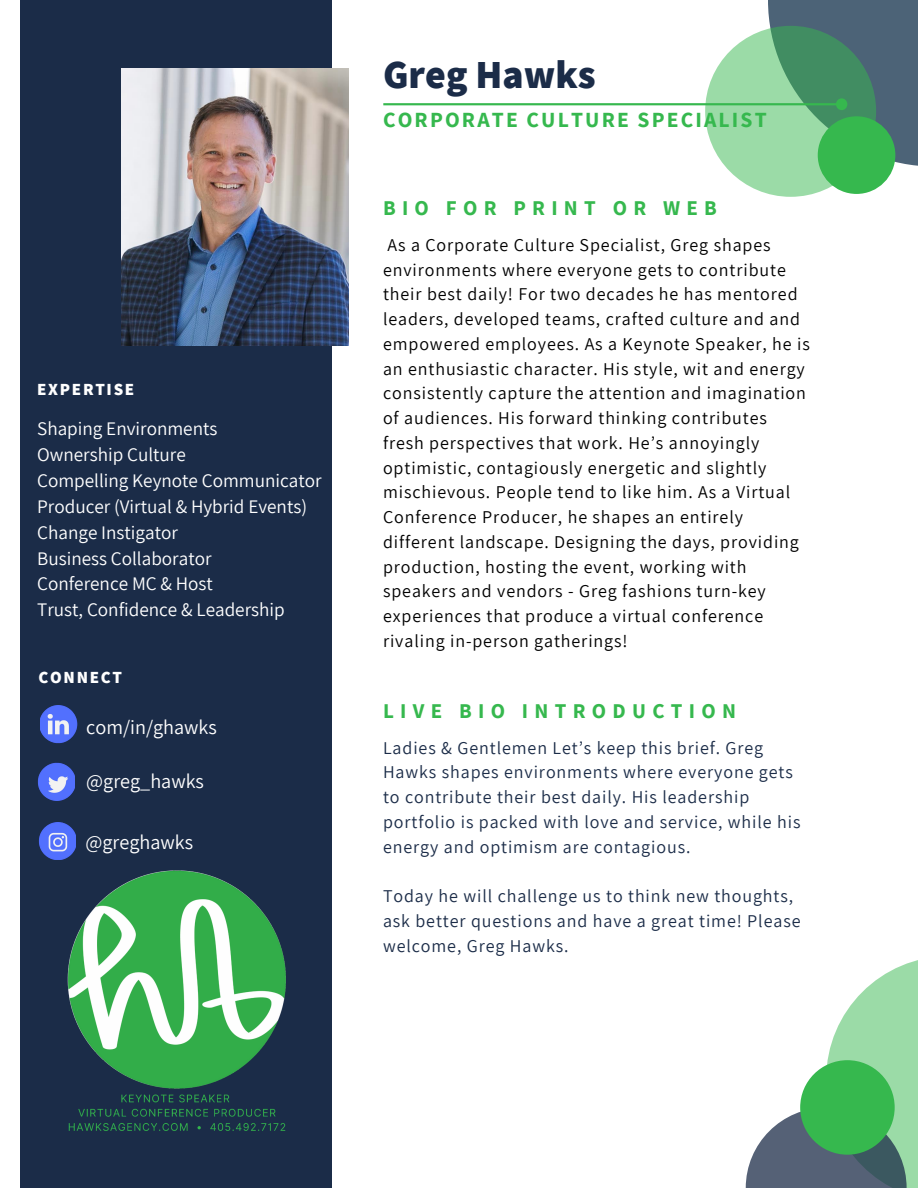
<style>
.page{position:relative;width:918px;height:1188px;background:#fff}
.page>*{position:absolute;margin:0;border:0;box-sizing:border-box;transform-origin:0 0}
.t1{font:800 39.6px "Assistant";color:#1b2c48}
.t2{font:700 21.6px "Source Sans Pro";letter-spacing:.1em;color:#36b84e}
.t3{font:700 21px "Source Sans Pro";letter-spacing:.3em;color:#36b84e}
.t4{font:20.25px "Assistant";color:#fff}
.t5{font:19.2px/25.8px "Assistant";color:#fff}
.t6{font:18px/24.8px "Assistant";letter-spacing:.05em;color:#000}
.t7{font:18px/24.8px "Assistant";letter-spacing:.05em;color:#1b2c48}
.t8{font:800 16.95px "Assistant";letter-spacing:.1em;color:#fff}
</style>
<div class="page">
<div style="left:20px;top:0;width:311px;height:1188px;background:#1b2c48"></div>
<svg style="left:383px;top:0;width:535px;height:167px"></svg>
<svg style="left:705px;top:26px;width:171px;height:171px;fill:#9bdba7"></svg>
<div style="left:818px;top:116px;width:77px;height:78px;background:#36b84e;border-radius:50%"></div>
<img style="left:121px;top:68px;width:228px;height:277px">
<svg style="left:746px;top:960px;width:172px;height:228px"></svg>
<div style="left:800px;top:1060px;width:95px;height:95px;background:#36b84e;border-radius:50%"></div>
<img style="left:51px;top:845px;width:281px;height:310px">
<img style="left:40px;top:706px;width:38px;height:38px">
<img style="left:39px;top:822px;width:37px;height:37px">
<img style="left:37px;top:762px;width:37px;height:38px">
<p class="t8" style="left:37px;top:378px;width:99px">EXPERTISE</p>
<p class="t5" style="left:37px;top:415px;width:182px">Shaping Environments</p>
<p class="t5" style="left:37px;top:441px;width:150px">Ownership Culture</p>
<p class="t5" style="left:37px;top:467px;width:286px">Compelling Keynote Communicator<br>Producer (Virtual &amp; Hybrid Events)</p>
<p class="t5" style="left:37px;top:519px;width:142px">Change Instigator</p>
<p class="t5" style="left:37px;top:545px;width:176px">Business Collaborator</p>
<p class="t5" style="left:37px;top:571px;width:177px">Conference MC &amp; Host</p>
<p class="t5" style="left:37px;top:596px;width:249px">Trust, Confidence &amp; Leadership</p>
<p class="t8" style="left:39px;top:666px;width:85px">CONNECT</p>
<p class="t4" style="left:86px;top:713px;width:132px">com/in/ghawks</p>
<p class="t4" style="left:86px;top:767px;width:119px">@greg_hawks</p>
<p class="t4" style="left:86px;top:828px;width:109px">@greghawks</p>
<p class="t1" style="left:383px;top:47px;width:214px">Greg Hawks</p>
<p class="t2" style="left:383px;top:106px;width:385px">CORPORATE CULTURE SPECIALIST</p>
<p class="t3" style="left:383px;top:195px;width:335px">BIO FOR PRINT OR WEB</p>
<p class="t6" style="left:383px;top:232px;width:428px">As a Corporate Culture Specialist, Greg shapes environments where everyone gets to contribute their best daily! For two decades he has mentored leaders, developed teams, crafted culture and and empowered employees. As a Keynote Speaker, he is an enthusiastic character. His style, wit and energy consistently capture the attention and imagination of audiences. His forward thinking contributes fresh perspectives that work. He’s annoyingly optimistic, contagiously energetic and slightly mischievous. People tend to like him. As a Virtual Conference Producer, he shapes an entirely different landscape. Designing the days, providing production, hosting the event, working with speakers and vendors - Greg fashions turn-key experiences that produce a virtual conference rivaling in-person gatherings!</p>
<p class="t3" style="left:383px;top:697px;width:355px">LIVE BIO INTRODUCTION</p>
<p class="t7" style="left:383px;top:735px;width:419px">Ladies &amp; Gentlemen Let’s keep this brief. Greg Hawks shapes environments where everyone gets to contribute their best daily. His leadership portfolio is packed with love and service, while his energy and optimism are contagious.</p>
<p class="t7" style="left:383px;top:883px;width:419px">Today he will challenge us to think new thoughts, ask better questions and have a great time! Please welcome, Greg Hawks.</p>
</div>
